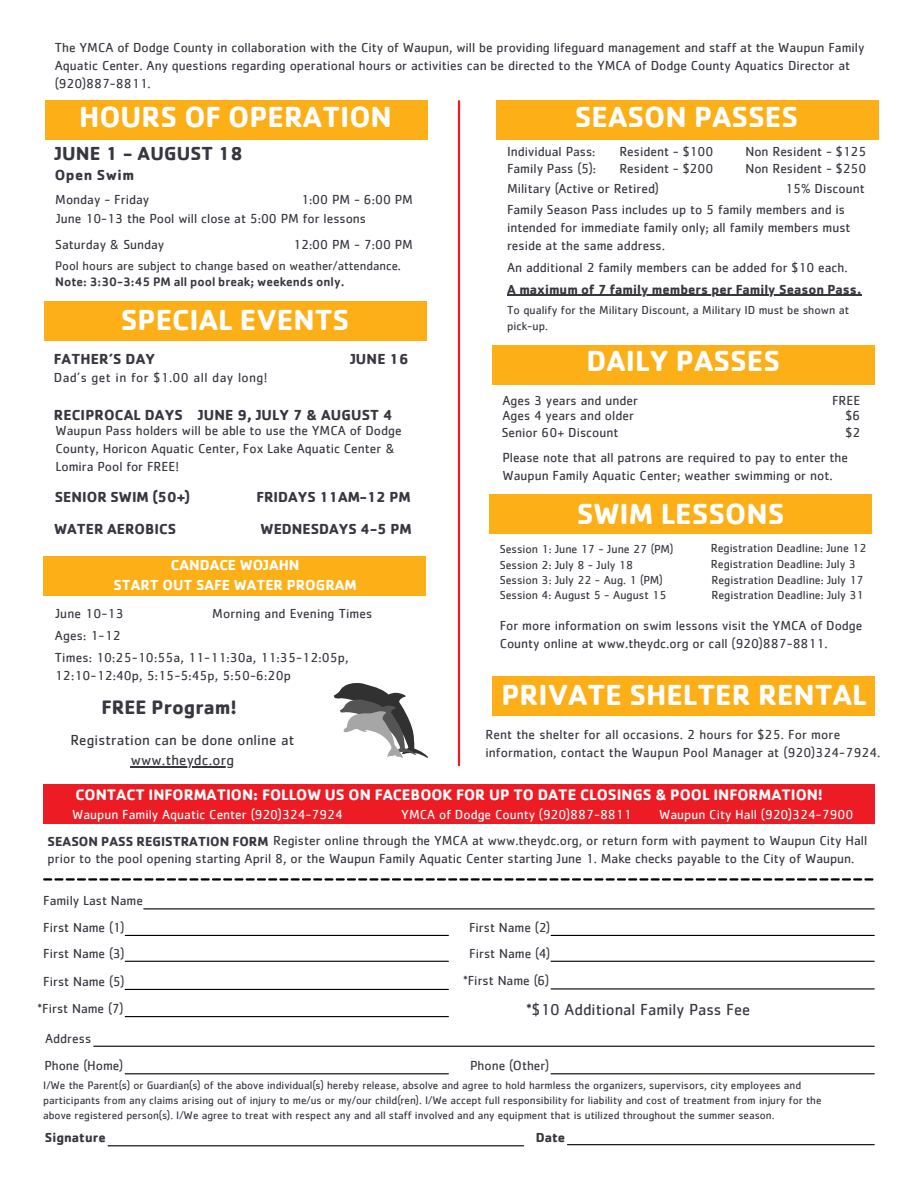
<style>
.page{position:relative;width:918px;height:1188px;background:#fff}
.page>*{position:absolute;margin:0;border:0;box-sizing:border-box;transform-origin:0 0}
.t1{font:700 30px "Cachet";color:#fff}
.t2{font:700 20.1px "Cachet";color:#373741}
.t3{font:700 19.5px "Cachet";letter-spacing:.01em;color:#373741}
.t4{font:16.5px "Cachet";color:#373741}
.t5{font:700 15.75px "Cachet";color:#fff}
.t6{font:700 15px "Cachet";color:#373741}
.t7{font:15px/20.2px "Cachet";letter-spacing:.01em;color:#373741;text-align:center}
.t8{font:700 15px/20.2px "Cachet";color:#fff;text-align:center}
.t9{font:700 15px "Cachet";letter-spacing:.03em;color:#373741}
.t10{font:13.5px/18px "Cachet";color:#373741}
.t11{font:13.5px "Cachet";color:#fff}
.t12{font:700 13.5px "Cachet";color:#373741}
.t13{font:13.5px "Cachet";letter-spacing:.03em;color:#373741}
.t14{font:12.75px "Cachet";color:#373741}
.t15{font:500 12.75px "Cachet";color:#373741}
.t16{font:12px/15.6px "Cachet";color:#373741}
.t17{font:11.25px/15px "Cachet";color:#373741}
.s1{color:#fff}
.s2{font-weight:700}
</style>
<div class="page">
<hr style="left:458px;top:101px;width:2px;height:664px;background:#ed1c24">
<div style="left:45px;top:100px;width:382px;height:39px;background:#fcaf17"></div>
<div style="left:43px;top:556px;width:383px;height:40px;background:#fcaf17"></div>
<div style="left:492px;top:676px;width:383px;height:39px;background:#fcaf17"></div>
<div style="left:43px;top:784px;width:832px;height:39px;background:#ed1c24"></div>
<hr style="left:108px;top:1145px;width:416px;height:1px;background:#000">
<svg style="left:43px;top:878px;width:830px;height:3px"></svg>
<hr style="left:144px;top:908px;width:730px;height:1px;background:#000">
<hr style="left:125px;top:935px;width:323px;height:1px;background:#000">
<hr style="left:125px;top:961px;width:323px;height:1px;background:#000">
<hr style="left:551px;top:935px;width:323px;height:1px;background:#000">
<hr style="left:551px;top:961px;width:323px;height:1px;background:#000">
<hr style="left:125px;top:989px;width:323px;height:1px;background:#000">
<hr style="left:551px;top:988px;width:323px;height:1px;background:#000">
<hr style="left:94px;top:1046px;width:780px;height:1px;background:#000">
<hr style="left:125px;top:1073px;width:323px;height:1px;background:#000">
<hr style="left:551px;top:1073px;width:323px;height:1px;background:#000">
<hr style="left:568px;top:1144px;width:306px;height:1px;background:#000">
<div style="left:497px;top:100px;width:382px;height:39px;background:#fcaf17"></div>
<div style="left:492px;top:345px;width:383px;height:39px;background:#fcaf17"></div>
<div style="left:489px;top:495px;width:383px;height:39px;background:#fcaf17"></div>
<div style="left:44px;top:301px;width:382px;height:40px;background:#fcaf17"></div>
<hr style="left:125px;top:1016px;width:323px;height:1px;background:#000">
<hr style="left:131px;top:766px;width:103px;height:2px;background:#373741">
<hr style="left:507px;top:295px;width:355px;height:1px;background:#373741">
<svg style="left:333px;top:683px;width:95px;height:75px"></svg>
<p class="t10" style="left:55px;top:39px;width:811px">The YMCA of Dodge County in collaboration with the City of Waupun, will be providing lifeguard management and staff at the Waupun Family<br>Aquatic Center. Any questions regarding operational hours or activities can be directed to the YMCA of Dodge County Aquatics Director at (920)887-8811.</p>
<h1 class="t1" style="left:79px;top:98px;width:314px">HOURS OF OPERATION</h1>
<h3 class="t3" style="left:55px;top:141px;width:190px">JUNE 1 - AUGUST 18</h3>
<p class="t9" style="left:55px;top:165px;width:81px">Open Swim</p>
<p class="t10" style="left:55px;top:191px;width:95px">Monday - Friday</p>
<p class="t10" style="left:301px;top:191px;width:113px">1:00 PM - 6:00 PM</p>
<p class="t10" style="left:55px;top:236px;width:111px">Saturday &amp; Sunday</p>
<p class="t10" style="left:293px;top:236px;width:121px">12:00 PM - 7:00 PM</p>
<p class="t14" style="left:55px;top:260px;width:347px">Pool hours are subject to change based on weather/attendance.</p>
<p class="t15" style="left:55px;top:273px;width:291px">Note: 3:30-3:45 PM all pool break; weekends only.</p>
<p class="t10" style="left:56px;top:210px;width:311px">June 10-13 the Pool will close at 5:00 PM for lessons</p>
<h1 class="t1" style="left:121px;top:300px;width:230px">SPECIAL EVENTS</h1>
<p class="t6" style="left:54px;top:350px;width:103px">FATHER’S DAY</p>
<p class="t6" style="left:350px;top:350px;width:60px">JUNE 16</p>
<p class="t13" style="left:54px;top:372px;width:215px">Dad’s get in for $1.00 all day long!</p>
<p class="t6" style="left:54px;top:405px;width:340px">RECIPROCAL DAYS JUNE 9, JULY 7 &amp; AUGUST 4</p>
<p class="t10" style="left:55px;top:422px;width:348px">Waupun Pass holders will be able to use the YMCA of Dodge<br>County, Horicon Aquatic Center, Fox Lake Aquatic Center &amp;<br>Lomira Pool for FREE!</p>
<p class="t6" style="left:55px;top:487px;width:137px">SENIOR SWIM (50+)</p>
<p class="t6" style="left:256px;top:487px;width:156px">FRIDAYS 11AM-12 PM</p>
<p class="t6" style="left:54px;top:519px;width:124px">WATER AEROBICS</p>
<p class="t6" style="left:261px;top:519px;width:153px">WEDNESDAYS 4-5 PM</p>
<p class="t8" style="left:113px;top:554px;width:245px">CANDACE WOJAHN<br>START OUT SAFE WATER PROGRAM</p>
<p class="t10" style="left:55px;top:605px;width:70px">June 10-13</p>
<p class="t10" style="left:212px;top:605px;width:162px">Morning and Evening Times</p>
<p class="t10" style="left:55px;top:625px;width:295px;line-height:22px">Ages: 1-12<br>Times: 10:25-10:55a, 11-11:30a, 11:35-12:05p,</p>
<p class="t10" style="left:55px;top:667px;width:238px">12:10-12:40p, 5:15-5:45p, 5:50-6:20p</p>
<h2 class="t2" style="left:102px;top:694px;width:137px">FREE Program!</h2>
<p class="t7" style="left:70px;top:731px;width:225px">Registration can be done online at www.theydc.org</p>
<h1 class="t1" style="left:575px;top:98px;width:225px">SEASON PASSES</h1>
<p class="t10" style="left:507px;top:143px;width:90px;line-height:17.1px">Individual Pass:<br>Family Pass (5):</p>
<p class="t10" style="left:507px;top:201px;width:345px">Family Season Pass includes up to 5 family members and is intended for immediate family only; all family members must reside at the same address.</p>
<p class="t10" style="left:619px;top:143px;width:96px">Resident - $100</p>
<p class="t10" style="left:745px;top:143px;width:123px">Non Resident - $125</p>
<p class="t10" style="left:619px;top:160px;width:96px">Resident - $200</p>
<p class="t10" style="left:745px;top:160px;width:123px">Non Resident - $250</p>
<p class="t10" style="left:507px;top:180px;width:153px">Military (Active or Retired)</p>
<p class="t10" style="left:785px;top:180px;width:81px">15% Discount</p>
<p class="t10" style="left:507px;top:259px;width:342px">An additional 2 family members can be added for $10 each.</p>
<p class="t12" style="left:507px;top:280px;width:356px">A maximum of 7 family members per Family Season Pass.</p>
<p class="t16" style="left:507px;top:302px;width:344px;line-height:16px">To qualify for the Military Discount, a Military ID must be shown at pick-up.</p>
<h1 class="t1" style="left:587px;top:342px;width:195px">DAILY PASSES</h1>
<p class="t10" style="left:502px;top:392px;width:137px">Ages 3 years and under</p>
<p class="t10" style="left:832px;top:392px;width:30px">FREE</p>
<p class="t10" style="left:502px;top:407px;width:133px">Ages 4 years and older</p>
<p class="t10" style="left:846px;top:407px;width:16px">$6</p>
<p class="t10" style="left:502px;top:450px;width:347px">Please note that all patrons are required to pay to enter the<br>Waupun Family Aquatic Center; weather swimming or not.</p>
<p class="t10" style="left:502px;top:424px;width:118px">Senior 60+ Discount</p>
<p class="t10" style="left:846px;top:424px;width:16px">$2</p>
<h1 class="t1" style="left:577px;top:494px;width:209px">SWIM LESSONS</h1>
<p class="t16" style="left:500px;top:542px;width:175px">Session 1: June 17 - June 27 (PM)</p>
<p class="t16" style="left:711px;top:541px;width:157px">Registration Deadline: June 12</p>
<p class="t16" style="left:500px;top:558px;width:135px">Session 2: July 8 - July 18</p>
<p class="t16" style="left:711px;top:557px;width:154px">Registration Deadline: July 3<br>Registration Deadline: July 17<br>Registration Deadline: July 31</p>
<p class="t16" style="left:500px;top:573px;width:168px">Session 3: July 22 - Aug. 1 (PM)<br>Session 4: August 5 - August 15</p>
<p class="t10" style="left:500px;top:618px;width:364px">For more information on swim lessons visit the YMCA of Dodge<br>County online at www.theydc.org or call (920)887-8811.</p>
<h1 class="t1" style="left:501px;top:675px;width:367px">PRIVATE SHELTER RENTAL</h1>
<p class="t10" style="left:485px;top:726px;width:397px">Rent the shelter for all occasions. 2 hours for $25. For more information, contact the Waupun Pool Manager at (920)324-7924.</p>
<p class="t5" style="left:76px;top:784px;width:749px">CONTACT INFORMATION: FOLLOW US ON FACEBOOK FOR UP TO DATE CLOSINGS &amp; POOL INFORMATION!</p>
<p class="t11" style="left:72px;top:808px;width:272px">Waupun Family Aquatic Center (920)324-7924</p>
<p class="t11" style="left:401px;top:808px;width:232px">YMCA of Dodge County (920)887-8811</p>
<p class="t10" style="left:48px;top:802px;width:821px;line-height:26.2px;text-indent:612px"><span class="s1">Waupun City Hall (920)324-7900<br></span><span class="s2">SEASON PASS REGISTRATION FORM</span> Register online through the YMCA at www.theydc.org, or return form with payment to Waupun City Hall</p>
<p class="t10" style="left:48px;top:850px;width:808px">prior to the pool opening starting April 8, or the Waupun Family Aquatic Center starting June 1. Make checks payable to the City of Waupun.</p>
<p class="t10" style="left:43px;top:888px;width:101px;line-height:26.2px">Family Last Name<br>First Name (1)<br>First Name (3)</p>
<p class="t10" style="left:43px;top:973px;width:83px">First Name (5)</p>
<p class="t10" style="left:469px;top:915px;width:83px;line-height:25.8px">First Name (2)<br>First Name (4)</p>
<p class="t10" style="left:463px;top:972px;width:88px">*First Name (6)</p>
<p class="t10" style="left:37px;top:1000px;width:88px">*First Name (7)</p>
<p class="t10" style="left:45px;top:1030px;width:48px">Address</p>
<p class="t4" style="left:526px;top:1002px;width:226px">*$10 Additional Family Pass Fee</p>
<p class="t10" style="left:44px;top:1057px;width:80px">Phone (Home)</p>
<p class="t17" style="left:43px;top:1078px;width:780px">I/We the Parent(s) or Guardian(s) of the above individual(s) hereby release, absolve and agree to hold harmless the organizers, supervisors, city employees and participants from any claims arising out of injury to me/us or my/our child(ren). I/We accept full responsibility for liability and cost of treatment from injury for the above registered person(s). I/We agree to treat with respect any and all staff involved and any equipment that is utilized throughout the summer season.</p>
<p class="t12" style="left:45px;top:1129px;width:62px">Signature</p>
<p class="t12" style="left:536px;top:1129px;width:31px">Date</p>
<p class="t10" style="left:470px;top:1057px;width:81px">Phone (Other)</p>
</div>
